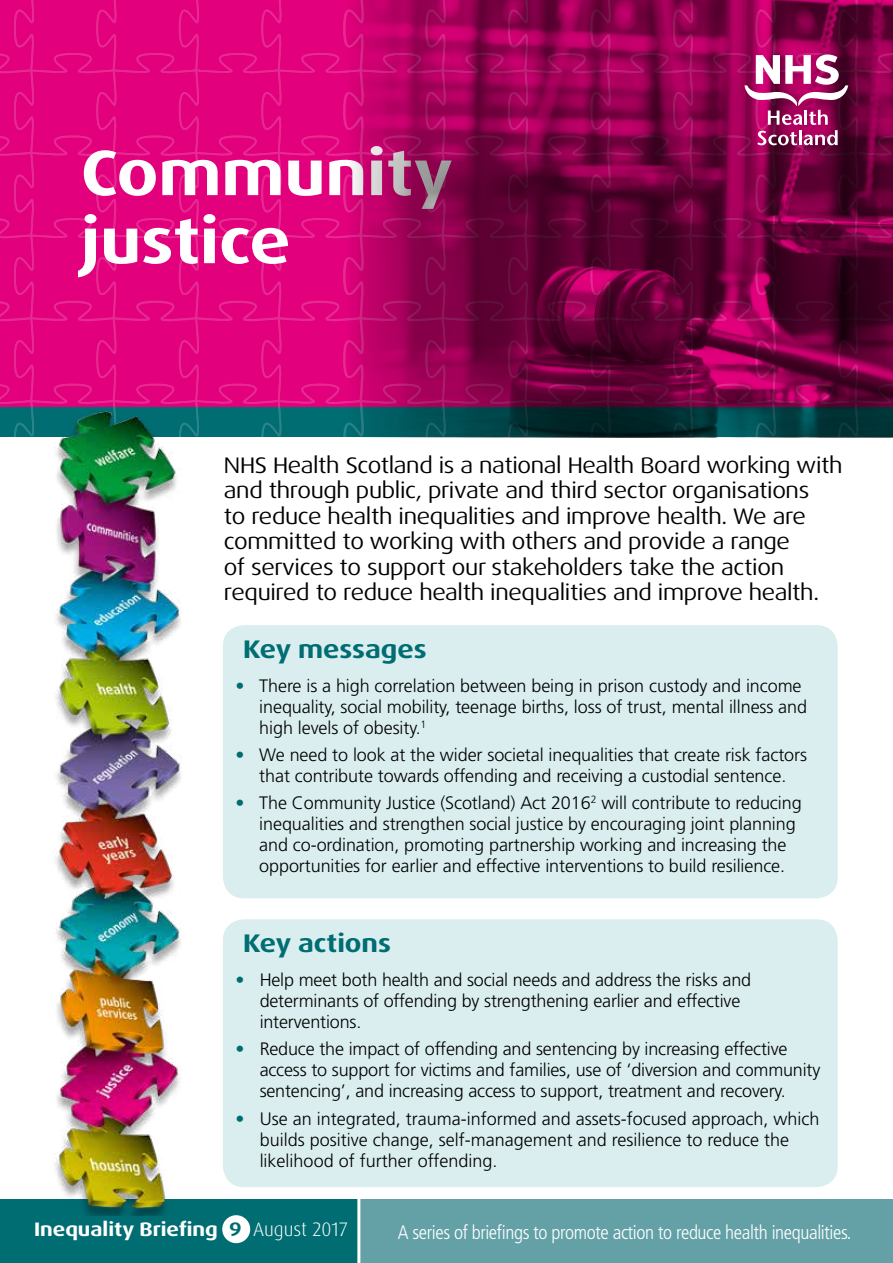
<style>
.page{position:relative;width:893px;height:1263px;background:#fff}
.page>*{position:absolute;margin:0;border:0;box-sizing:border-box;transform-origin:0 0}
.Cover_title{font:700 expanded 64.05px/68.1px "Dax OT";color:#fff}
.A_head{font:700 expanded 25.5px "Dax OT";color:#006d73}
.Cover_title-2{font:expanded 22.5px/25.5px "Dax OT";letter-spacing:-.015em;color:#000}
.t1{font:300 condensed 19.5px "Frutiger LT Std";letter-spacing:-.02em;color:#fff}
.t2{font:700 expanded 19.5px "Dax OT";color:#fff}
.t3{font:300 18px/21px "Frutiger LT Std";letter-spacing:-.005em;color:#000}
.t4{font:700 16.5px "Dax OT";color:#fff}
.s1{font-weight:700;color:#006d73}
.s2{color:#006d73}
.s3{font-weight:300;font-stretch:normal}
</style>
<div class="page">
<div style="left:359px;top:1199px;width:534px;height:64px;background:#63a1a7"></div>
<div style="left:0;top:1199px;width:360px;height:64px;background:#006d73"></div>
<div style="left:223px;top:625px;width:615px;height:273px;background:#daeeef;border-radius:21px"></div>
<div style="left:222px;top:1215px;width:28px;height:28px;background:#fff;border-radius:50%"></div>
<hr style="left:357px;top:1192px;width:3px;height:71px;background:#fff">
<img style="left:53px;top:457px;width:171px;height:758px">
<div style="left:223px;top:919px;width:615px;height:268px;background:#daeeef;border-radius:21px"></div>
<svg style="left:0;top:0;width:893px;height:457px;background:#9f1362"></svg>
<h1 class="Cover_title" style="left:81px;top:140px;width:373px">Community justice</h1>
<h1 class="Cover_title-2" style="left:224px;top:452px;width:620px">NHS Health Scotland is a national Health Board working with and through public, private and third sector organisations<br>to reduce health inequalities and improve health. We are committed to working with others and provide a range<br>of services to support our stakeholders take the action required to reduce health inequalities and improve health.</h1>
<h2 class="A_head" style="left:243px;top:633px;width:185px">Key messages</h2>
<p class="t3" style="left:259px;top:675px;width:549px;text-indent:-24px"><span class="s1">•</span> There is a high correlation between being in prison custody and income inequality, social mobility, teenage births, loss of trust, mental illness and high levels of obesity.<sup>1</sup></p>
<p class="t3" style="left:236px;top:744px;width:573px;text-align:center"><span class="s1">•</span> We need to look at the wider societal inequalities that create risk factors that contribute towards offending and receiving a custodial sentence.</p>
<p class="t3" style="left:259px;top:793px;width:544px;text-indent:-24px"><span class="s1">•</span> The Community Justice (Scotland) Act 2016<sup>2</sup> will contribute to reducing inequalities and strengthen social justice by encouraging joint planning and co-ordination, promoting partnership working and increasing the opportunities for earlier and effective interventions to build resilience.</p>
<h2 class="A_head" style="left:243px;top:927px;width:149px">Key actions</h2>
<p class="t3" style="left:260px;top:969px;width:493px;text-indent:-24px"><span class="s1">•</span> Help meet both health and social needs and address the risks and determinants of offending by strengthening earlier and effective interventions.</p>
<p class="t3" style="left:260px;top:1039px;width:562px;text-indent:-24px"><span class="s1">•</span> Reduce the impact of offending and sentencing by increasing effective access to support for victims and families, use of ‘diversion and community sentencing’, and increasing access to support, treatment and recovery.</p>
<p class="t3" style="left:260px;top:1108px;width:561px;text-indent:-24px"><span class="s1">•</span> Use an integrated, trauma-informed and assets-focused approach, which builds positive change, self-management and resilience to reduce the likelihood of further offending.</p>
<p class="t4" style="left:82px;top:1211px;width:278px">@NHS_HS www.healthscotland.scot</p>
<p class="t2" style="left:34px;top:1217px;width:315px">Inequality Briefing <span class="s2">9</span> <span class="s3">August 2017</span></p>
<p class="t1" style="left:398px;top:1221px;width:455px">A series of briefings to promote action to reduce health inequalities.</p>
</div>
